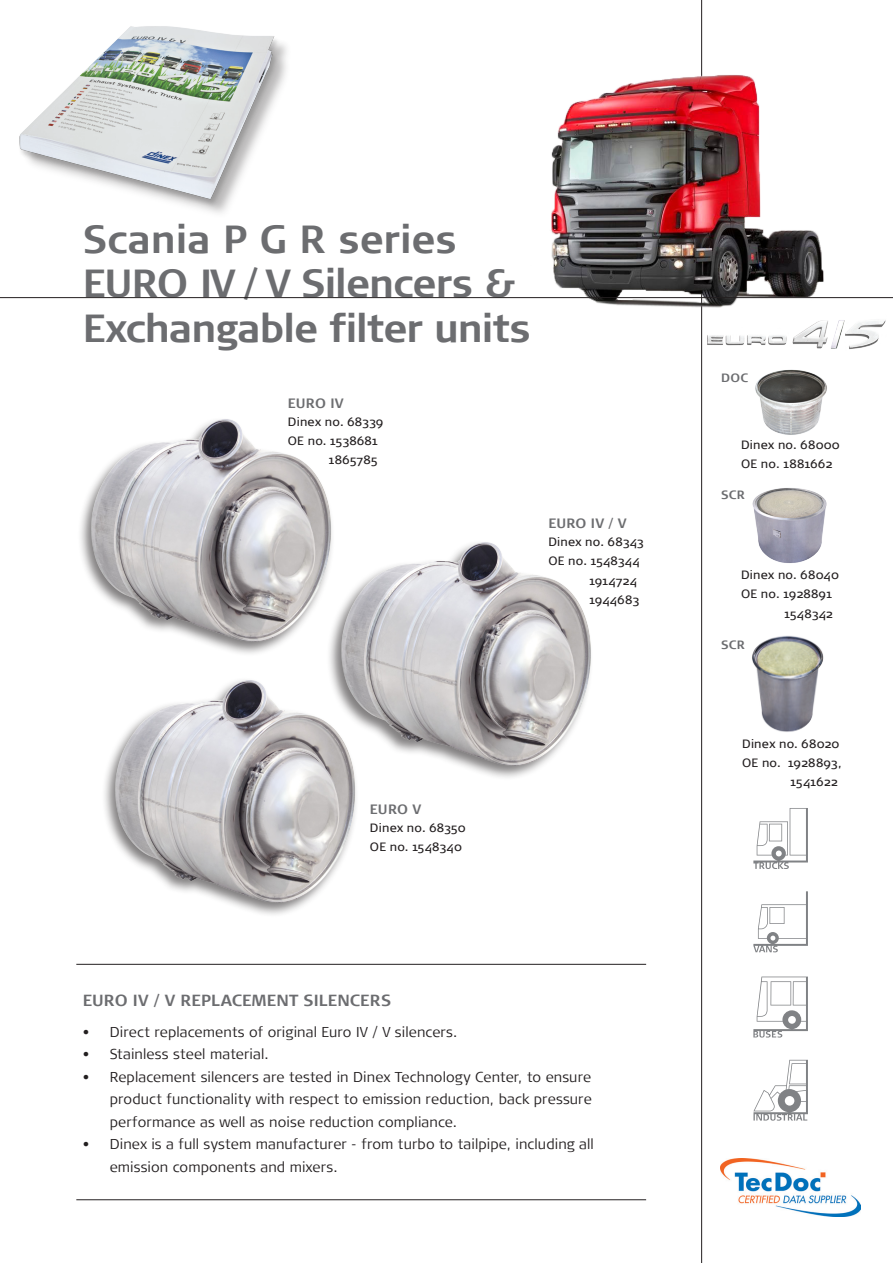
<style>
.page{position:relative;width:893px;height:1263px;background:#fff}
.page>*{position:absolute;margin:0;border:0;box-sizing:border-box;transform-origin:0 0}
.LV_-_picture_text{font:700 39px "Signa Normal";letter-spacing:-.02em;color:#6c6d70}
.LV_-_picture_text-2{font:700 39px "Signa Normal";color:#6c6d70}
.UK_-_between_box_-_s{font:700 16.05px "Signa Normal";letter-spacing:.01em;color:#6c6d70}
.t1{font:300 14.25px/22.5px "Signa Normal";letter-spacing:.01em;color:#231f20;text-align:justify}
.LV_-_picture_text-3{font:700 13.5px "Signa Normal";letter-spacing:.01em;color:#6c6d70}
.LV_-_picture_text-4{font:12px "Signa Normal";letter-spacing:.02em;color:#231f20}
.LV_-_picture_text-5{font:700 12px "Signa Normal";letter-spacing:.02em;color:#6c6d70}
</style>
<div class="page">
<hr style="left:701px;top:0;width:1px;height:1263px;background:#231f20">
<hr style="left:76px;top:1199px;width:570px;height:1px;background:#231f20">
<hr style="left:76px;top:964px;width:570px;height:1px;background:#231f20">
<img style="left:80px;top:419px;width:252px;height:234px">
<img style="left:330px;top:536px;width:261px;height:242px">
<img style="left:104px;top:673px;width:255px;height:241px">
<img style="left:19px;top:26px;width:268px;height:183px">
<img style="left:720px;top:1158px;width:140px;height:58px">
<img style="left:755px;top:369px;width:72px;height:66px">
<img style="left:752px;top:635px;width:72px;height:97px">
<img style="left:752px;top:488px;width:75px;height:75px">
<img style="left:707px;top:320px;width:179px;height:29px">
<svg style="left:753px;top:808px;width:55px;height:61px"></svg>
<svg style="left:753px;top:891px;width:55px;height:61px"></svg>
<svg style="left:753px;top:976px;width:55px;height:61px"></svg>
<svg style="left:753px;top:1060px;width:55px;height:61px"></svg>
<img style="left:531px;top:41px;width:305px;height:274px">
<hr style="left:0;top:297px;width:893px;height:1px;background:#231f20">
<p class="LV_-_picture_text-2" style="left:83px;top:216px;width:375px">Scania P G R series</p>
<p class="LV_-_picture_text" style="left:83px;top:261px;width:436px">EURO IV / V Silencers &amp;</p>
<p class="LV_-_picture_text" style="left:83px;top:306px;width:450px">Exchangable filter units</p>
<p class="LV_-_picture_text-3" style="left:288px;top:396px;width:57px">EURO IV</p>
<p class="LV_-_picture_text-4" style="left:288px;top:415px;width:97px">Dinex no. 68339</p>
<p class="LV_-_picture_text-4" style="left:288px;top:434px;width:91px">OE no. 1538681</p>
<p class="LV_-_picture_text-4" style="left:329px;top:453px;width:50px">1865785</p>
<p class="LV_-_picture_text-3" style="left:370px;top:801px;width:53px">EURO V</p>
<p class="LV_-_picture_text-4" style="left:370px;top:821px;width:97px">Dinex no. 68350</p>
<p class="LV_-_picture_text-4" style="left:370px;top:840px;width:93px">OE no. 1548340</p>
<p class="LV_-_picture_text-3" style="left:548px;top:516px;width:80px">EURO IV / V</p>
<p class="LV_-_picture_text-4" style="left:548px;top:535px;width:97px">Dinex no. 68343</p>
<p class="LV_-_picture_text-4" style="left:548px;top:554px;width:93px">OE no. 1548344</p>
<p class="LV_-_picture_text-4" style="left:589px;top:573px;width:49px">1914724</p>
<p class="LV_-_picture_text-4" style="left:589px;top:593px;width:51px">1944683</p>
<p class="UK_-_between_box_-_s" style="left:83px;top:991px;width:310px">EURO IV / V REPLACEMENT SILENCERS</p>
<p class="t1" style="left:83px;top:1021px;width:376px">• Direct replacements of original Euro IV / V silencers.</p>
<p class="t1" style="left:83px;top:1043px;width:188px">• Stainless steel material.</p>
<p class="t1" style="left:110px;top:1066px;width:484px;text-indent:-27px">• Replacement silencers are tested in Dinex Technology Center, to ensure product functionality with respect to emission reduction, back pressure performance as well as noise reduction compliance.</p>
<p class="t1" style="left:110px;top:1133px;width:486px;text-indent:-27px">• Dinex is a full system manufacturer - from turbo to tailpipe, including all emission components and mixers.</p>
<p class="LV_-_picture_text-5" style="left:721px;top:371px;width:28px">DOC</p>
<p class="LV_-_picture_text-4" style="left:741px;top:437px;width:100px">Dinex no. 68000</p>
<p class="LV_-_picture_text-4" style="left:741px;top:457px;width:93px">OE no. 1881662</p>
<p class="LV_-_picture_text-5" style="left:721px;top:488px;width:25px">SCR</p>
<p class="LV_-_picture_text-4" style="left:741px;top:568px;width:99px">Dinex no. 68040</p>
<p class="LV_-_picture_text-4" style="left:741px;top:587px;width:92px">OE no. 1928891</p>
<p class="LV_-_picture_text-4" style="left:784px;top:606px;width:50px">1548342</p>
<p class="LV_-_picture_text-5" style="left:721px;top:638px;width:25px">SCR</p>
<p class="LV_-_picture_text-4" style="left:742px;top:737px;width:99px">Dinex no. 68020</p>
<p class="LV_-_picture_text-4" style="left:742px;top:756px;width:101px">OE no. 1928893,</p>
<p class="LV_-_picture_text-4" style="left:791px;top:775px;width:48px">1541622</p>
</div>
